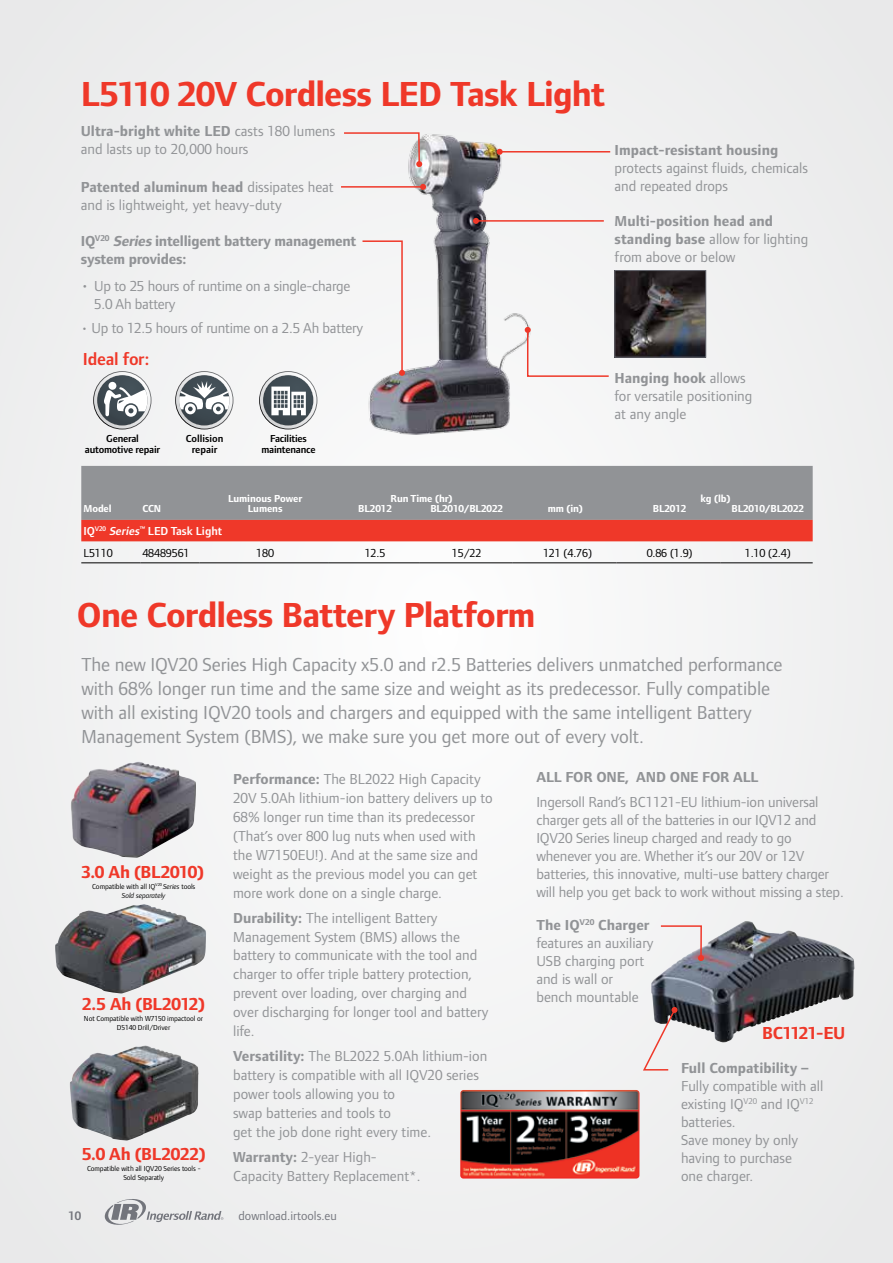
<style>
.page{position:relative;width:893px;height:1263px;background:#f0f1f1}
.page>*{position:absolute;margin:0;border:0;box-sizing:border-box;transform-origin:0 0}
.t1{font:700 36px "Foundry Form Sans";letter-spacing:-.025em;color:#ef3829}
.t2{font:19.5px/24px "Foundry Form Sans";letter-spacing:-.005em;color:#919396}
.t3{font:700 18px "Foundry Form Sans";letter-spacing:-.015em;color:#ef3829}
.t4{font:600 18px "Foundry Form Sans";letter-spacing:-.015em;color:#ef3829}
.t5{font:15px/18px "Foundry Form Sans";color:#919396}
.t6{font:700 15px/18px "Foundry Form Sans";letter-spacing:-.01em;color:#919396}
.t7{font:12.75px "Foundry Form Sans";color:#696b73}
.t8{font:600 12.75px "Foundry Form Sans";color:#696b73}
.t9{font:12px "Foundry Form Sans";letter-spacing:-.01em;color:#000}
.t10{font:600 12px/21.6px "Foundry Form Sans";color:#fff}
.t11{font:700 10.5px "Foundry Form Sans";letter-spacing:-.01em;color:#fff}
.t12{font:600 10.5px/10.5px "Foundry Form Sans";letter-spacing:-.02em;color:#000;text-align:center}
.t13{font:600 10.5px/10.5px "Foundry Form Sans";color:#000;text-align:center}
.t14{font:7.5px/9px "Foundry Form Sans";letter-spacing:-.01em;color:#000;text-align:center}
.s1{font-weight:700}
.s2{font-style:italic}
.s3{font-size:16.5px}
.s4{font-weight:400}
.s5{font-weight:400;color:#000}
</style>
<div class="page">
<img style="left:369px;top:134px;width:160px;height:301px">
<svg style="left:81px;top:466px;width:732px;height:75px;background:#ab7977"></svg>
<hr style="left:81px;top:562px;width:59px;height:1px;background:#000">
<hr style="left:140px;top:562px;width:59px;height:1px;background:#000">
<hr style="left:199px;top:562px;width:130px;height:1px;background:#000">
<hr style="left:329px;top:562px;width:90px;height:1px;background:#000">
<hr style="left:419px;top:562px;width:93px;height:1px;background:#000">
<hr style="left:512px;top:562px;width:104px;height:1px;background:#000">
<hr style="left:616px;top:562px;width:105px;height:1px;background:#000">
<hr style="left:721px;top:562px;width:92px;height:1px;background:#000">
<img style="left:617px;top:272px;width:87px;height:83px">
<div style="left:615px;top:270px;width:91px;height:87px;border:1px solid #696b73"></div>
<hr style="left:500px;top:151px;width:110px;height:2px;background:#ef3829">
<svg style="left:497px;top:149px;width:6px;height:6px"></svg>
<hr style="left:341px;top:186px;width:82px;height:2px;background:#ef3829">
<svg style="left:420px;top:184px;width:6px;height:6px"></svg>
<svg style="left:344px;top:132px;width:78px;height:35px"></svg>
<svg style="left:362px;top:240px;width:43px;height:136px"></svg>
<svg style="left:525px;top:327px;width:84px;height:51px"></svg>
<hr style="left:476px;top:220px;width:128px;height:2px;background:#ef3829">
<svg style="left:473px;top:218px;width:6px;height:6px"></svg>
<svg style="left:259px;top:371px;width:58px;height:58px"></svg>
<svg style="left:93px;top:371px;width:59px;height:58px"></svg>
<svg style="left:175px;top:371px;width:58px;height:58px"></svg>
<img style="left:651px;top:921px;width:135px;height:121px">
<img style="left:71px;top:762px;width:125px;height:96px">
<img style="left:55px;top:904px;width:151px;height:89px">
<img style="left:70px;top:1045px;width:129px;height:95px">
<img style="left:460px;top:1090px;width:179px;height:88px">
<svg style="left:659px;top:924px;width:45px;height:37px"></svg>
<svg style="left:643px;top:1007px;width:34px;height:64px"></svg>
<h1 class="t1" style="left:81px;top:74px;width:526px">L5110 20V Cordless LED Task Light</h1>
<p class="t5" style="left:81px;top:122px;width:256px"><span class="s1">Ultra-bright white LED</span> casts 180 lumens and lasts up to 20,000 hours</p>
<p class="t5" style="left:81px;top:178px;width:255px"><span class="s1">Patented aluminum head</span> dissipates heat and is lightweight, yet heavy-duty</p>
<p class="t6" style="left:81px;top:232px;width:277px">IQ<sup>V20</sup> <span class="s2">Series</span> intelligent battery management system provides:</p>
<p class="t5" style="left:94px;top:277px;width:257px;text-indent:-14px"><span class="s3">•</span> Up to 25 hours of runtime on a single-charge<br>5.0 Ah battery</p>
<p class="t5" style="left:81px;top:319px;width:284px">• Up to 12.5 hours of runtime on a 2.5 Ah battery</p>
<p class="t4" style="left:83px;top:349px;width:68px">Ideal for:</p>
<p class="t12" style="left:85px;top:433px;width:77px">General automotive repair</p>
<p class="t13" style="left:186px;top:433px;width:39px">Collision repair</p>
<p class="t12" style="left:261px;top:433px;width:56px">Facilities maintenance</p>
<p class="t6" style="left:615px;top:141px;width:165px">Impact-resistant housing</p>
<p class="t5" style="left:615px;top:159px;width:195px">protects against fluids, chemicals and repeated drops</p>
<p class="t6" style="left:615px;top:212px;width:195px">Multi-position head and standing base <span class="s4">allow for lighting from above or below</span></p>
<p class="t5" style="left:615px;top:368px;width:139px"><span class="s1">Hanging hook</span> allows for versatile positioning at any angle</p>
<p class="t11" style="left:228px;top:492px;width:76px">Luminous Power</p>
<p class="t11" style="left:391px;top:492px;width:64px">Run Time (hr)</p>
<p class="t11" style="left:701px;top:492px;width:31px">kg (lb)</p>
<p class="t11" style="left:83px;top:503px;width:30px">Model</p>
<p class="t11" style="left:142px;top:503px;width:20px">CCN</p>
<p class="t11" style="left:248px;top:503px;width:36px">Lumens</p>
<p class="t11" style="left:358px;top:503px;width:35px">BL2012</p>
<p class="t11" style="left:430px;top:503px;width:74px">BL2010/BL2022</p>
<p class="t11" style="left:548px;top:503px;width:37px">mm (in)</p>
<p class="t11" style="left:653px;top:503px;width:35px">BL2012</p>
<p class="t11" style="left:731px;top:503px;width:74px">BL2010/BL2022</p>
<p class="t10" style="left:83px;top:520px;width:140px">IQ<sup>V20</sup> <span class="s2">Series</span><sup>™</sup> LED Task Light<br><span class="s5">L5110</span></p>
<p class="t9" style="left:142px;top:546px;width:49px">48489561</p>
<p class="t9" style="left:256px;top:546px;width:19px">180</p>
<p class="t9" style="left:365px;top:546px;width:22px">12.5</p>
<p class="t9" style="left:452px;top:546px;width:31px">15/22</p>
<p class="t9" style="left:543px;top:546px;width:50px">121 (4.76)</p>
<p class="t9" style="left:647px;top:546px;width:47px">0.86 (1.9)</p>
<p class="t9" style="left:745px;top:546px;width:47px">1.10 (2.4)</p>
<h1 class="t1" style="left:77px;top:595px;width:460px">One Cordless Battery Platform</h1>
<p class="t2" style="left:81px;top:653px;width:703px">The new IQV20 Series High Capacity x5.0 and r2.5 Batteries delivers unmatched performance with 68% longer run time and the same size and weight as its predecessor. Fully compatible with all existing IQV20 tools and chargers and equipped with the same intelligent Battery Management System (BMS), we make sure you get more out of every volt.</p>
<p class="t3" style="left:81px;top:861px;width:124px">3.0 Ah (BL2010)</p>
<p class="t14" style="left:92px;top:882px;width:105px">Compatible with all IQ<sup>V20</sup> <span class="s2">Series</span> tools<br><span class="s2">Sold separately</span></p>
<p class="t3" style="left:82px;top:994px;width:124px">2.5 Ah (BL2012)</p>
<p class="t14" style="left:84px;top:1014px;width:121px">Not Compatible with W7150 impactool or<br>D5140 Drill/Driver</p>
<p class="t3" style="left:82px;top:1144px;width:125px">5.0 Ah (BL2022)</p>
<p class="t14" style="left:87px;top:1164px;width:115px">Compatible with all IQV20 Series tools -<br>Sold Separatly</p>
<p class="t5" style="left:233px;top:770px;width:261px;line-height:18.9px"><span class="s1">Performance:</span> The BL2022 High Capacity 20V 5.0Ah lithium-ion battery delivers up to 68% longer run time than its predecessor (That’s over 800 lug nuts when used with the W7150EU!). And at the same size and weight as the previous model you can get more work done on a single charge.</p>
<p class="t5" style="left:233px;top:908px;width:257px;line-height:18.9px"><span class="s1">Durability:</span> The intelligent Battery Management System (BMS) allows the battery to communicate with the tool and charger to offer triple battery protection, prevent over loading, over charging and over discharging for longer tool and battery life.</p>
<p class="t5" style="left:233px;top:1046px;width:256px;line-height:18.9px"><span class="s1">Versatility:</span> The BL2022 5.0Ah lithium-ion battery is compatible with all IQV20 series power tools allowing you to<br>swap batteries and tools to<br>get the job done right every time.</p>
<p class="t5" style="left:233px;top:1147px;width:189px;line-height:18.9px"><span class="s1">Warranty:</span> 2-year High-<br>Capacity Battery Replacement*.</p>
<p class="t8" style="left:69px;top:1208px;width:14px">10</p>
<p class="t7" style="left:239px;top:1208px;width:100px">download.irtools.eu</p>
<p class="t6" style="left:536px;top:768px;width:223px">ALL FOR ONE, AND ONE FOR ALL</p>
<p class="t5" style="left:536px;top:792px;width:309px">Ingersoll Rand’s BC1121-EU lithium-ion universal charger gets all of the batteries in our IQV12 and IQV20 Series lineup charged and ready to go whenever you are. Whether it’s our 20V or 12V batteries, this innovative, multi-use battery charger will help you get back to work without missing a step.</p>
<p class="t5" style="left:536px;top:916px;width:119px"><span class="s1">The IQ</span><sup>V20</sup> <span class="s1">Charger </span>features an auxiliary<br>USB charging port and is wall or<br>bench mountable</p>
<p class="t3" style="left:762px;top:1023px;width:85px">BC1121-EU</p>
<p class="t6" style="left:681px;top:1059px;width:129px">Full Compatibility –</p>
<p class="t5" style="left:681px;top:1076px;width:144px">Fully compatible with all existing IQ<sup>V20</sup> and IQ<sup>V12 </sup>batteries.<br>Save money by only having to purchase<br>one charger.</p>
</div>
